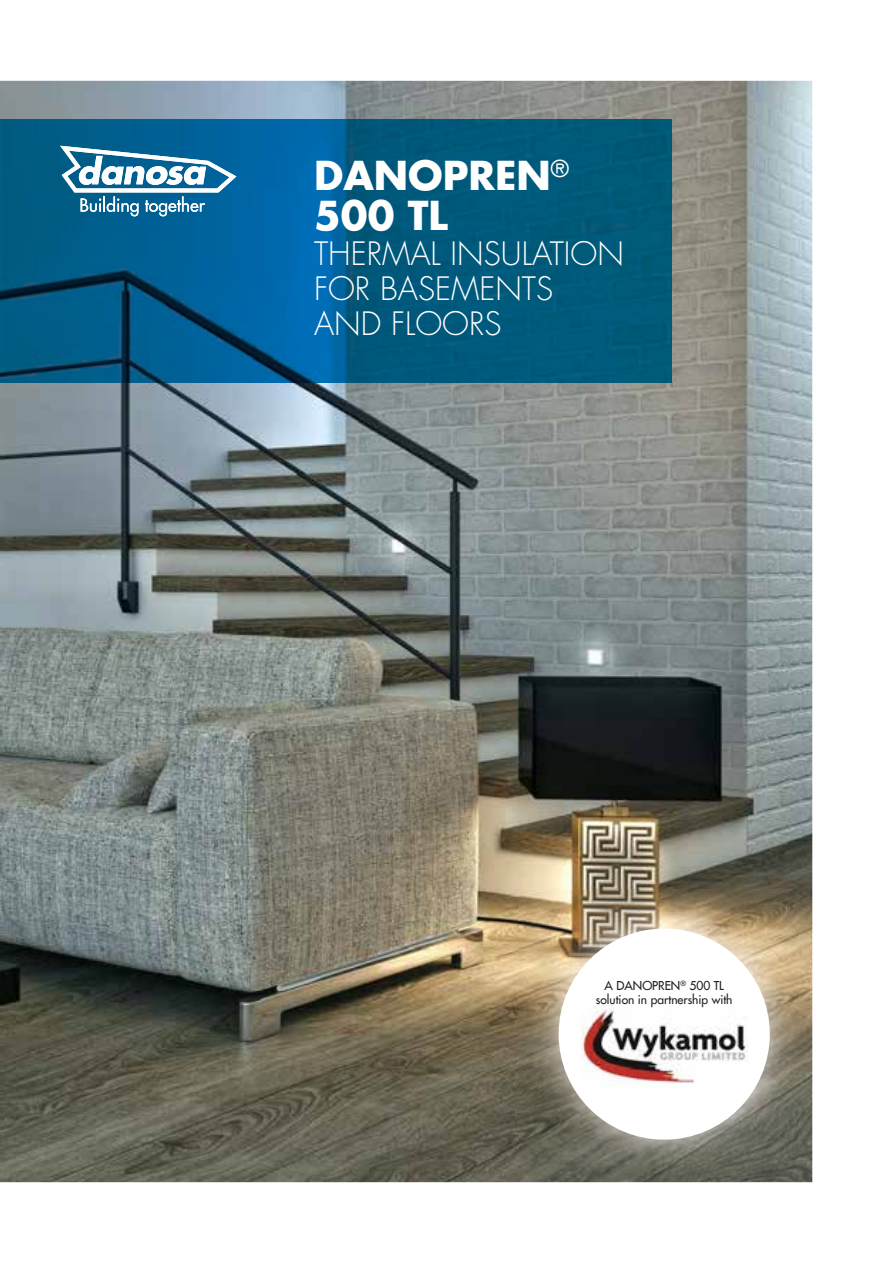
<style>
.page{position:relative;width:893px;height:1263px;background:#fff}
.page>*{position:absolute;margin:0;border:0;box-sizing:border-box;transform-origin:0 0}
.t1{font:700 39px/39.8px "Futura AC";color:#fff}
.t2{font:300 31.5px/34.8px "Futura AC";color:#fff}
.t3{font:12px/14.4px "Futura AC";color:#231f20;text-align:center}
</style>
<div class="page">
<img style="left:0;top:81px;width:812px;height:1101px">
<img style="left:0;top:120px;width:672px;height:263px">
<svg style="left:60px;top:146px;width:176px;height:70px"></svg>
<img style="left:519px;top:889px;width:290px;height:290px">
<div style="left:559px;top:928px;width:211px;height:212px;background:#fff;border-radius:50%"></div>
<img style="left:580px;top:1004px;width:168px;height:80px">
<h1 class="t1" style="left:314px;top:155px;width:257px">DANOPREN<sup>®<br></sup>500 TL</h1>
<h2 class="t2" style="left:314px;top:237px;width:311px">THERMAL INSULATION<br>FOR BASEMENTS<br>AND FLOORS</h2>
<p class="t3" style="left:596px;top:978px;width:138px">A DANOPREN<sup>®</sup> 500 TL solution in partnership with</p>
</div>
